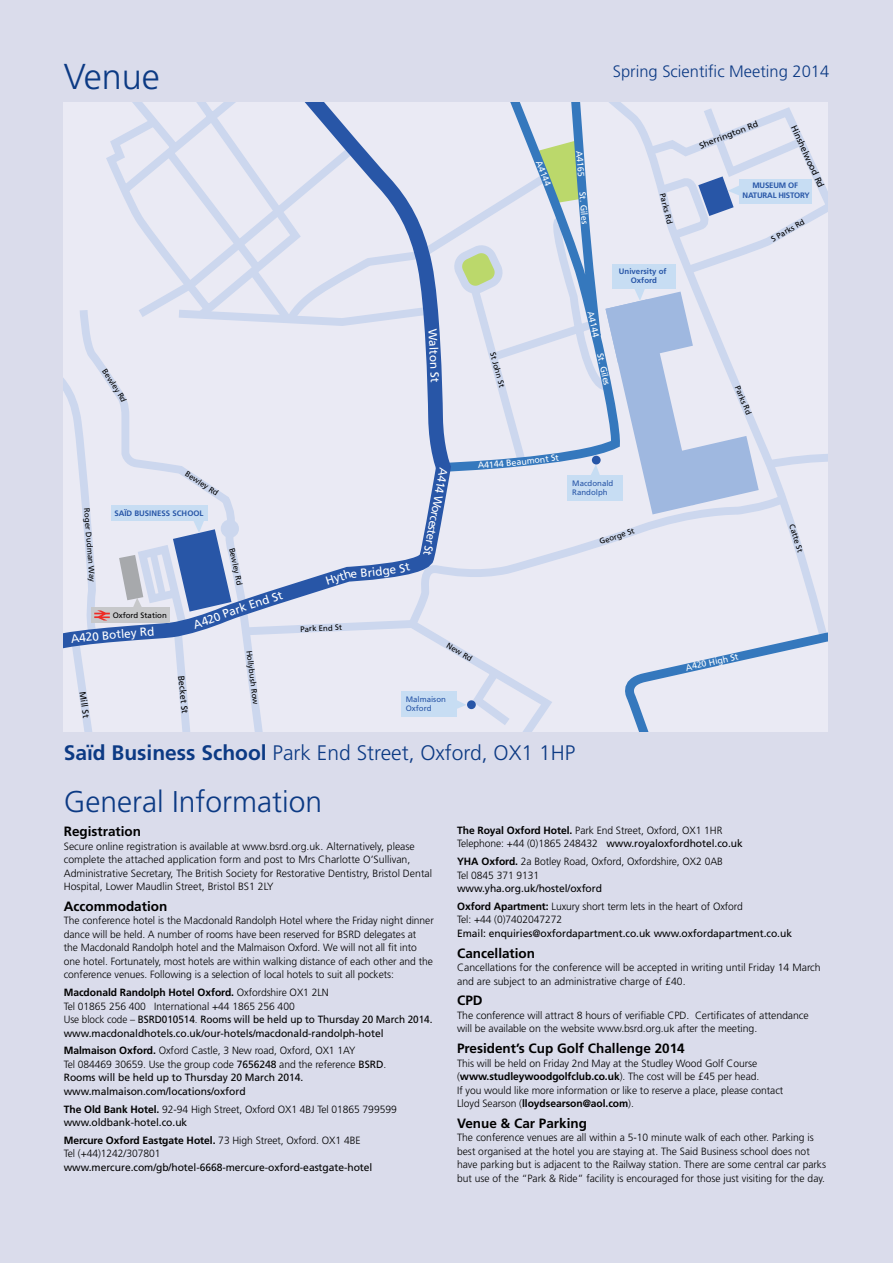
<style>
.page{position:relative;width:893px;height:1263px;background:#dadceb}
.page>*{position:absolute;margin:0;border:0;box-sizing:border-box;transform-origin:0 0}
.t1{font:300 36px "Frutiger";color:#0c3a84}
.t2{font:300 30px "Frutiger";color:#0c3a84}
.t3{font:300 21px "Frutiger";color:#0c3a84}
.t4{font:300 16.5px "Frutiger";color:#0c3a84}
.t5{font:700 13.5px "Frutiger";color:#000}
.t6{font:11.85px "Frutiger";color:#fff}
.t7{font:300 10.5px/13.5px "Frutiger";letter-spacing:-.005em;color:#000}
.t8{font:10.5px/13.5px "Frutiger";letter-spacing:-.005em;color:#000}
.t9{font:10.5px/13.5px "Frutiger";letter-spacing:-.005em;color:#000;scale:.95 1}
.t10{font:8.85px "Frutiger";color:#fff}
.t11{font:8.85px "Frutiger";color:#000}
.t12{font:8.4px "Frutiger";color:#000;scale:1.05 1}
.t13{font:7.95px "Frutiger";color:#000}
.t14{font:700 7.95px/9.4px "Frutiger";color:#2856a7;text-align:center}
.t15{font:7.95px/9.4px "Frutiger";color:#2856a7}
.t16{font:700 7.95px/9.4px "Frutiger";letter-spacing:-.025em;color:#2856a7;text-align:center}
.t17{font:7.8px "Frutiger";color:#000}
.s1{font-weight:700}
.s2{font-weight:300}
.s3{font-weight:400}
</style>
<div class="page">
<svg style="left:558px;top:102px;width:270px;height:35px"></svg>
<svg style="left:103px;top:102px;width:455px;height:35px"></svg>
<svg style="left:64px;top:137px;width:764px;height:594px"></svg>
<h1 class="t1" style="left:64px;top:56px;width:98px">Venue</h1>
<p class="t17" style="left:117px;top:380px;width:19px;rotate:57deg">ley R</p>
<p class="t17" style="left:91px;top:508px;width:36px;rotate:85deg">Roger Du</p>
<p class="t17" style="left:94px;top:542px;width:41px;rotate:86deg">dman Way</p>
<p class="t13" style="left:189px;top:469px;width:40px;rotate:34deg">Bewley Rd</p>
<p class="t14" style="left:114px;top:509px;width:91px">SAÏD BUSINESS SCHOOL</p>
<p class="t13" style="left:113px;top:611px;width:56px">Oxford Station</p>
<p class="t6" style="left:102px;top:628px;width:24px;rotate:-5deg">Botl</p>
<p class="t6" style="left:124px;top:626px;width:32px;rotate:-4deg">ey Rd</p>
<p class="t11" style="left:88px;top:691px;width:28px;rotate:82deg">Mill St</p>
<p class="t11" style="left:186px;top:675px;width:39px;rotate:84deg">Becket St</p>
<p class="t17" style="left:240px;top:565px;width:22px;rotate:79deg">ey Rd</p>
<p class="t6" style="left:247px;top:599px;width:36px;rotate:-18deg">End St</p>
<p class="t17" style="left:254px;top:650px;width:56px;rotate:83deg">Hollybush Row</p>
<p class="t6" style="left:324px;top:574px;width:28px;rotate:-17deg">Hyth</p>
<p class="t13" style="left:300px;top:625px;width:43px;rotate:-3deg">Park End St</p>
<p class="t6" style="left:439px;top:328px;width:56px;rotate:87deg">Walton St</p>
<p class="t6" style="left:451px;top:469px;width:90px;rotate:101deg">A414 Worcester St</p>
<p class="t10" style="left:546px;top:165px;width:21px;rotate:69deg">4144</p>
<p class="t10" style="left:585px;top:150px;width:28px;rotate:86deg">A4165</p>
<p class="t10" style="left:588px;top:195px;width:30px;rotate:85deg">t. Giles</p>
<h3 class="t4" style="left:613px;top:62px;width:218px">Spring Scientific Meeting 2014</h3>
<p class="t17" style="left:667px;top:192px;width:21px;rotate:76deg">Parks</p>
<p class="t14" style="left:619px;top:266px;width:49px">University of<br>Oxford</p>
<p class="t12" style="left:698px;top:142px;width:61px;rotate:-22deg">Sherrington Rd</p>
<p class="t11" style="left:798px;top:124px;width:69px;rotate:65deg">Hinshelwood Rd</p>
<p class="t16" style="left:743px;top:181px;width:69px">MUSEUM OF<br>NATURAL HISTORY</p>
<p class="t13" style="left:769px;top:235px;width:39px;rotate:-30deg">S Parks Rd</p>
<p class="t17" style="left:497px;top:351px;width:37px;rotate:75deg">St John St</p>
<p class="t10" style="left:493px;top:459px;width:24px;rotate:-5deg">44 Be</p>
<p class="t10" style="left:606px;top:357px;width:30px;rotate:78deg">t. Giles</p>
<p class="t15" style="left:572px;top:478px;width:43px">Macdonald<br>Randolph</p>
<p class="t13" style="left:598px;top:537px;width:24px;rotate:-18deg">Georg</p>
<p class="t17" style="left:741px;top:384px;width:33px;rotate:67deg">Parks Rd</p>
<p class="t17" style="left:800px;top:535px;width:18px;rotate:73deg">te St</p>
<p class="t13" style="left:449px;top:641px;width:30px;rotate:30deg">New Rd</p>
<p class="t15" style="left:406px;top:694px;width:42px">Malmaison<br>Oxford</p>
<p class="t10" style="left:685px;top:663px;width:55px;rotate:-13deg">A420 High St</p>
<h3 class="t3" style="left:64px;top:740px;width:513px"><span class="s1">Saïd Business School</span> Park End Street, Oxford, OX1 1HP</h3>
<h2 class="t2" style="left:64px;top:785px;width:260px">General Information</h2>
<p class="t5" style="left:64px;top:823px;width:79px">Registration</p>
<p class="t7" style="left:64px;top:839px;width:370px">Secure online registration is available at www.bsrd.org.uk. Alternatively, please complete the attached application form and post to Mrs Charlotte O’Sullivan, Administrative Secretary, The British Society for Restorative Dentistry, Bristol Dental Hospital, Lower Maudlin Street, Bristol BS1 2LY</p>
<p class="t5" style="left:64px;top:898px;width:105px">Accommodation</p>
<p class="t7" style="left:64px;top:914px;width:371px">The conference hotel is the Macdonald Randolph Hotel where the Friday night dinner dance will be held. A number of rooms have been reserved for BSRD delegates at<br>the Macdonald Randolph hotel and the Malmaison Oxford. We will not all fit into one hotel. Fortunately, most hotels are within walking distance of each other and the conference venues. Following is a selection of local hotels to suit all pockets:</p>
<p class="t9" style="left:64px;top:985px;width:390px"><span class="s1">Macdonald Randolph Hotel Oxford.</span> <span class="s2">Oxfordshire OX1 2LN<br>Tel 01865 256 400 International +44 1865 256 400<br>Use block code –</span> BSRD010514<span class="s2">.</span> Rooms will be held up to Thursday 20 March 2014. www.macdonaldhotels.co.uk/our-hotels/macdonald-randolph-hotel</p>
<p class="t8" style="left:64px;top:1044px;width:324px"><span class="s1">Malmaison Oxford.</span> <span class="s2">Oxford Castle, 3 New road, Oxford, OX1 1AY<br>Tel 084469 30659. Use the group code</span> 7656248 <span class="s2">and the reference</span> BSRD<span class="s2">.<br></span>Rooms will be held up to Thursday 20 March 2014. www.malmaison.com/locations/oxford</p>
<p class="t7" style="left:64px;top:1102px;width:334px"><span class="s1">The Old Bank Hotel.</span> 92-94 High Street, Oxford OX1 4BJ Tel 01865 799599 <span class="s3">www.oldbank-hotel.co.uk</span></p>
<p class="t7" style="left:64px;top:1133px;width:298px"><span class="s1">Mercure Oxford Eastgate Hotel.</span> 73 High Street, Oxford. OX1 4BE<br>Tel (+44)1242/307801</p>
<p class="t8" style="left:64px;top:1160px;width:310px">www.mercure.com/gb/hotel-6668-mercure-oxford-eastgate-hotel</p>
<p class="t7" style="left:457px;top:823px;width:287px"><span class="s1">The Royal Oxford Hotel.</span> Park End Street, Oxford, OX1 1HR<br>Telephone: +44 (0)1865 248432 <span class="s3">www.royaloxfordhotel.co.uk</span></p>
<p class="t7" style="left:457px;top:854px;width:267px"><span class="s1">YHA Oxford.</span> 2a Botley Road, Oxford, Oxfordshire, OX2 0AB<br>Tel 0845 371 9131</p>
<p class="t7" style="left:457px;top:879px;width:287px;line-height:17.7px"><span class="s3">www.yha.org.uk/hostel/oxford<br></span><span class="s1">Oxford Apartment:</span> Luxury short term lets in the heart of Oxford</p>
<p class="t7" style="left:457px;top:913px;width:107px">Tel: +44 (0)7402047272</p>
<p class="t8" style="left:457px;top:926px;width:336px">Email: enquiries@oxfordapartment.co.uk www.oxfordapartment.co.uk</p>
<p class="t5" style="left:457px;top:945px;width:80px">Cancellation</p>
<p class="t7" style="left:457px;top:960px;width:365px">Cancellations for the conference will be accepted in writing until Friday 14 March and are subject to an administrative charge of £40.</p>
<p class="t5" style="left:457px;top:993px;width:27px">CPD</p>
<p class="t7" style="left:457px;top:1008px;width:353px">The conference will attract 8 hours of verifiable CPD. Certificates of attendance will be available on the website www.bsrd.org.uk after the meeting.</p>
<p class="t5" style="left:457px;top:1040px;width:229px">President’s Cup Golf Challenge 2014</p>
<p class="t7" style="left:457px;top:1056px;width:328px">This will be held on Friday 2nd May at the Studley Wood Golf Course (<span class="s1">www.studleywoodgolfclub.co.uk</span>). The cost will be £45 per head.<br>If you would like more information or like to reserve a place, please contact Lloyd Searson (<span class="s1">lloydsearson@aol.com</span>).</p>
<p class="t5" style="left:457px;top:1115px;width:131px">Venue &amp; Car Parking</p>
<p class="t7" style="left:457px;top:1131px;width:370px">The conference venues are all within a 5-10 minute walk of each other. Parking is best organised at the hotel you are staying at. The Said Business school does not have parking but is adjacent to the Railway station. There are some central car parks but use of the “Park &amp; Ride” facility is encouraged for those just visiting for the day.</p>
</div>
